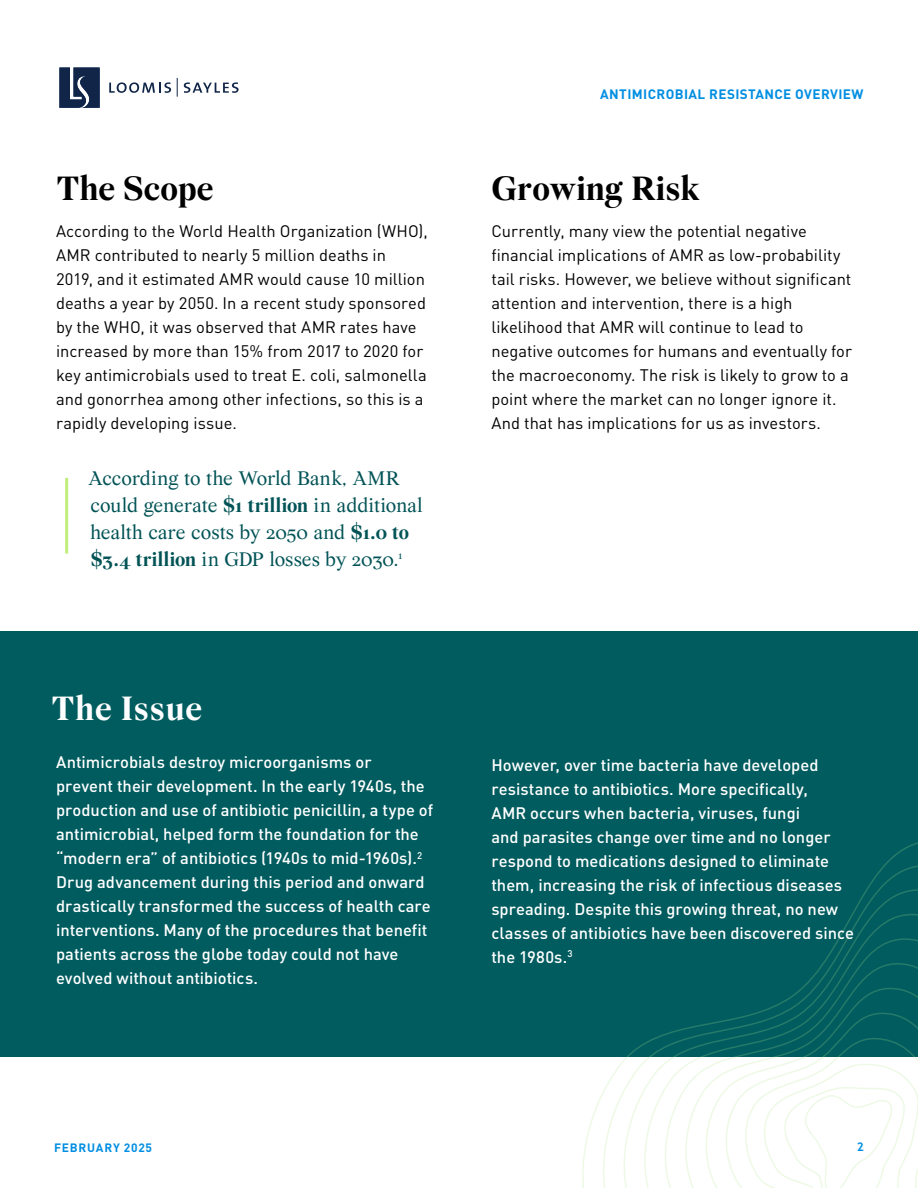
<style>
.page{position:relative;width:918px;height:1188px;background:#fff}
.page>*{position:absolute;margin:0;border:0;box-sizing:border-box;transform-origin:0 0}
.t1{font:700 36px "Wremena";color:#000}
.t2{font:700 36px "Wremena";letter-spacing:.02em;color:#fff}
.t3{font:21px/27px "Wremena";letter-spacing:-.005em;color:#025356}
.t4{font:500 16.5px/24px "DINOT";color:#fff}
.t5{font:16.5px/24px "DINOT";color:#000}
.t6{font:700 13.5px "DINOT";letter-spacing:.03em;color:#008ee2}
.t7{font:700 12px "DINOT";letter-spacing:.065em;color:#008ee2}
.t8{font:700 12px "Trebuchet MS";color:#008ee2}
.s1{font-weight:700}
</style>
<div class="page">
<div style="left:0;top:631px;width:918px;height:425px;background:#005c5f"></div>
<svg style="left:567px;top:842px;width:351px;height:346px"></svg>
<hr style="left:65px;top:478px;width:3px;height:76px;background:#c1ed7d">
<svg style="left:109px;top:82px;width:62px;height:11px"></svg>
<svg style="left:184px;top:82px;width:55px;height:11px"></svg>
<svg style="left:177px;top:78px;width:1px;height:19px"></svg>
<svg style="left:59px;top:67px;width:41px;height:41px;background:#334563"></svg>
<h1 class="t1" style="left:56px;top:167px;width:159px">The Scope</h1>
<p class="t5" style="left:56px;top:219px;width:373px">According to the World Health Organization (WHO), AMR contributed to nearly 5 million deaths in<br>2019, and it estimated AMR would cause 10 million deaths a year by 2050. In a recent study sponsored by the WHO, it was observed that AMR rates have increased by more than 15% from 2017 to 2020 for key antimicrobials used to treat E. coli, salmonella and gonorrhea among other infections, so this is a rapidly developing issue.</p>
<p class="t3" style="left:89px;top:465px;width:336px">According to the World Bank, AMR could generate <span class="s1">$1 trillion</span> in additional health care costs by 2050 and <span class="s1">$1.0 to $3.4 trillion</span> in GDP losses by 2030.<sup>1</sup></p>
<h1 class="t2" style="left:51px;top:688px;width:153px">The Issue</h1>
<p class="t4" style="left:56px;top:750px;width:379px">Antimicrobials destroy microorganisms or<br>prevent their development. In the early 1940s, the production and use of antibiotic penicillin, a type of antimicrobial, helped form the foundation for the “modern era” of antibiotics (1940s to mid-1960s).<sup>2<br></sup>Drug advancement during this period and onward drastically transformed the success of health care interventions. Many of the procedures that benefit patients across the globe today could not have evolved without antibiotics.</p>
<p class="t6" style="left:600px;top:85px;width:265px">ANTIMICROBIAL RESISTANCE OVERVIEW</p>
<h1 class="t1" style="left:491px;top:167px;width:210px">Growing Risk</h1>
<p class="t5" style="left:491px;top:219px;width:362px">Currently, many view the potential negative financial implications of AMR as low-probability tail risks. However, we believe without significant attention and intervention, there is a high likelihood that AMR will continue to lead to negative outcomes for humans and eventually for the macroeconomy. The risk is likely to grow to a point where the market can no longer ignore it.<br>And that has implications for us as investors.</p>
<p class="t4" style="left:491px;top:752px;width:364px">However, over time bacteria have developed resistance to antibiotics. More specifically,<br>AMR occurs when bacteria, viruses, fungi<br>and parasites change over time and no longer respond to medications designed to eliminate them, increasing the risk of infectious diseases spreading. Despite this growing threat, no new classes of antibiotics have been discovered since the 1980s.<sup>3</sup></p>
<p class="t7" style="left:54px;top:1140px;width:100px">FEBRUARY 2025</p>
<p class="t8" style="left:857px;top:1140px;width:9px">2</p>
</div>
